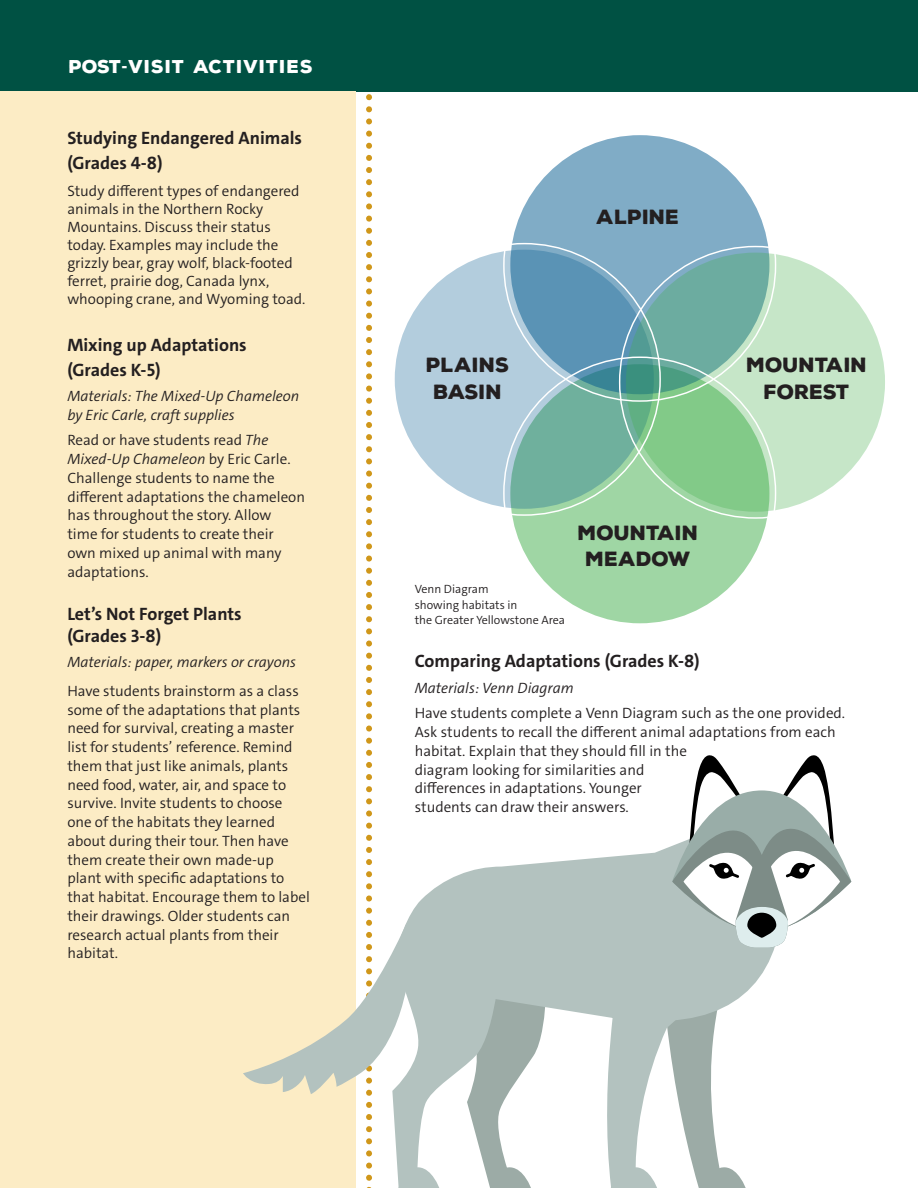
<style>
.page{position:relative;width:918px;height:1188px;background:#fff}
.page>*{position:absolute;margin:0;border:0;box-sizing:border-box;transform-origin:0 0}
.t1{font:900 19.95px "Nexa Rust Sans";color:#231f20}
.t2{font:700 18px/24.8px "The Sans C4 s";color:#231f20}
.t3{font:900 18px "Nexa Rust Sans";letter-spacing:.05em;color:#fff}
.t4{font:300 15px/18.8px "The Sans C4 s";color:#231f20}
.t5{font:italic 300 15px/18.8px "The Sans C4 s";color:#231f20}
.t6{font:300 12px "The Sans C4 s";color:#231f20}
.s1{font-family:"The Sans C4 s";font-weight:800}
.s2{font-style:italic}
</style>
<div class="page">
<div style="left:0;top:0;width:918px;height:92px;background:#005143"></div>
<div style="left:0;top:92px;width:356px;height:1096px;background:#fcecc5"></div>
<div style="left:510px;top:364px;width:259px;height:259px;background:#9fd6a4;border-radius:50%"></div>
<div style="left:510px;top:135px;width:259px;height:259px;background:#80acc6;border-radius:50%"></div>
<svg style="left:395px;top:250px;width:259px;height:259px;background:#68a3ab"></svg>
<svg style="left:626px;top:253px;width:259px;height:259px;background:#9fd0af"></svg>
<div style="left:551px;top:859px;width:36px;height:155px;background:#b3c2bf"></div>
<svg style="left:243px;top:91px;width:308px;height:1097px"></svg>
<svg style="left:587px;top:755px;width:264px;height:433px"></svg>
<p class="t3" style="left:69px;top:54px;width:246px">POST<span class="s1">-</span>VISIT ACTIVITIES</p>
<p class="t2" style="left:67px;top:126px;width:236px">Studying Endangered Animals (Grades 4-8)</p>
<p class="t4" style="left:67px;top:183px;width:240px;line-height:18px">Study different types of endangered animals in the Northern Rocky Mountains. Discuss their status today. Examples may include the grizzly bear, gray wolf, black-footed ferret, prairie dog, Canada lynx, whooping crane, and Wyoming toad.</p>
<p class="t2" style="left:67px;top:333px;width:181px">Mixing up Adaptations</p>
<p class="t2" style="left:67px;top:357px;width:95px">(Grades K-5)</p>
<p class="t5" style="left:67px;top:387px;width:234px">Materials: The Mixed-Up Chameleon by Eric Carle, craft supplies</p>
<p class="t4" style="left:67px;top:431px;width:239px">Read or have students read <span class="s2">The<br>Mixed-Up Chameleon</span> by Eric Carle.<br>Challenge students to name the different adaptations the chameleon has throughout the story. Allow time for students to create their own mixed up animal with many adaptations.</p>
<p class="t2" style="left:67px;top:602px;width:176px">Let’s Not Forget Plants</p>
<p class="t2" style="left:67px;top:624px;width:95px">(Grades 3-8)</p>
<p class="t5" style="left:67px;top:653px;width:230px">Materials: paper, markers or crayons</p>
<p class="t4" style="left:67px;top:682px;width:244px">Have students brainstorm as a class some of the adaptations that plants need for survival, creating a master list for students’ reference. Remind them that just like animals, plants need food, water, air, and space to survive. Invite students to choose one of the habitats they learned about during their tour. Then have them create their own made-up plant with specific adaptations to that habitat. Encourage them to label their drawings. Older students can research actual plants from their habitat.</p>
<p class="t1" style="left:597px;top:203px;width:84px">ALPINE</p>
<p class="t1" style="left:426px;top:352px;width:85px">PLAINS</p>
<p class="t1" style="left:433px;top:378px;width:70px">BASIN</p>
<p class="t6" style="left:415px;top:581px;width:75px">Venn Diagram</p>
<p class="t6" style="left:415px;top:597px;width:104px">showing habitats in</p>
<p class="t6" style="left:415px;top:613px;width:152px">the Greater Yellowstone Area</p>
<p class="t1" style="left:578px;top:519px;width:122px">MOUNTAIN</p>
<p class="t1" style="left:586px;top:545px;width:107px">MEADOW</p>
<p class="t1" style="left:747px;top:352px;width:122px">MOUNTAIN</p>
<p class="t1" style="left:764px;top:378px;width:88px">FOREST</p>
<p class="t2" style="left:415px;top:649px;width:287px">Comparing Adaptations (Grades K-8)</p>
<p class="t5" style="left:415px;top:678px;width:160px">Materials: Venn Diagram</p>
<p class="t4" style="left:415px;top:704px;width:432px">Have students complete a Venn Diagram such as the one provided.<br>Ask students to recall the different animal adaptations from each habitat. Explain that they should fill in the</p>
<p class="t4" style="left:415px;top:760px;width:231px">diagram looking for similarities and</p>
<p class="t4" style="left:415px;top:779px;width:229px">differences in adaptations. Younger</p>
<p class="t4" style="left:415px;top:798px;width:216px">students can draw their answers.</p>
</div>
